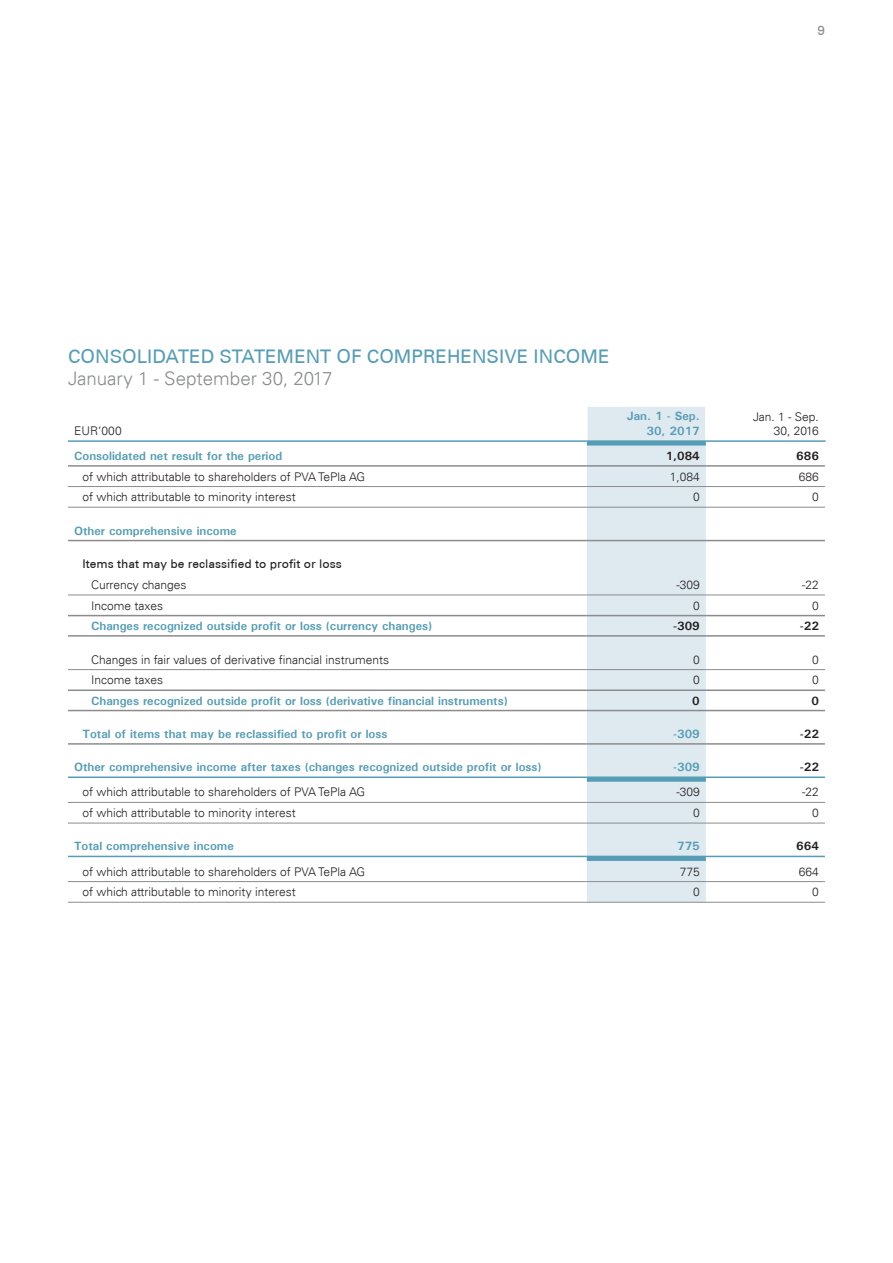
<style>
.page{position:relative;width:893px;height:1263px;background:#fff}
.page>*{position:absolute;margin:0;border:0;box-sizing:border-box;transform-origin:0 0}
.t1{font:500 18.75px "Univers CE";color:#559db6}
.t2{font:300 18.75px "Univers LT";color:#8a8c8e}
.t3{font:500 13.5px "Univers CE";color:#8a8c8e}
.t4{font:300 12px/14.4px "Univers LT";color:#231f20;text-align:right}
.t5{font:700 12px/14.4px "Univers ATT";color:#559db6;text-align:right}
.t6{font:500 12px "Univers CE";color:#231f20}
.t7{font:700 12px "Univers ATT";color:#231f20}
</style>
<div class="page">
<div style="left:587px;top:407px;width:119px;height:495px;background:#dfeaf0"></div>
<div style="left:587px;top:442px;width:119px;height:419px;background:#dfeaf0"></div>
<hr style="left:586px;top:407px;width:2px;height:33px;background:#fff">
<hr style="left:705px;top:407px;width:2px;height:33px;background:#fff">
<hr style="left:68px;top:465px;width:519px;height:2px;background:#8a8c8e">
<hr style="left:587px;top:465px;width:119px;height:2px;background:#8a8c8e">
<hr style="left:706px;top:465px;width:119px;height:2px;background:#8a8c8e">
<hr style="left:68px;top:486px;width:519px;height:1px;background:#8a8c8e">
<hr style="left:587px;top:486px;width:119px;height:1px;background:#8a8c8e">
<hr style="left:706px;top:486px;width:119px;height:1px;background:#8a8c8e">
<hr style="left:68px;top:507px;width:519px;height:1px;background:#8a8c8e">
<hr style="left:587px;top:507px;width:119px;height:1px;background:#8a8c8e">
<hr style="left:706px;top:507px;width:119px;height:1px;background:#8a8c8e">
<hr style="left:68px;top:540px;width:519px;height:1px;background:#8a8c8e">
<hr style="left:587px;top:540px;width:119px;height:1px;background:#8a8c8e">
<hr style="left:706px;top:540px;width:119px;height:1px;background:#8a8c8e">
<hr style="left:68px;top:615px;width:519px;height:1px;background:#8a8c8e">
<hr style="left:587px;top:615px;width:119px;height:1px;background:#8a8c8e">
<hr style="left:706px;top:615px;width:119px;height:1px;background:#8a8c8e">
<hr style="left:68px;top:635px;width:519px;height:2px;background:#8a8c8e">
<hr style="left:587px;top:635px;width:119px;height:2px;background:#8a8c8e">
<hr style="left:706px;top:635px;width:119px;height:2px;background:#8a8c8e">
<hr style="left:68px;top:710px;width:519px;height:1px;background:#8a8c8e">
<hr style="left:587px;top:710px;width:119px;height:1px;background:#8a8c8e">
<hr style="left:706px;top:710px;width:119px;height:1px;background:#8a8c8e">
<hr style="left:68px;top:594px;width:519px;height:1px;background:#8a8c8e">
<hr style="left:587px;top:594px;width:119px;height:1px;background:#8a8c8e">
<hr style="left:706px;top:594px;width:119px;height:1px;background:#8a8c8e">
<hr style="left:68px;top:669px;width:519px;height:1px;background:#8a8c8e">
<hr style="left:587px;top:669px;width:119px;height:1px;background:#8a8c8e">
<hr style="left:706px;top:669px;width:119px;height:1px;background:#8a8c8e">
<hr style="left:68px;top:689px;width:519px;height:2px;background:#8a8c8e">
<hr style="left:587px;top:689px;width:119px;height:2px;background:#8a8c8e">
<hr style="left:706px;top:689px;width:119px;height:2px;background:#8a8c8e">
<hr style="left:68px;top:802px;width:519px;height:1px;background:#8a8c8e">
<hr style="left:587px;top:802px;width:119px;height:1px;background:#8a8c8e">
<hr style="left:706px;top:802px;width:119px;height:1px;background:#8a8c8e">
<hr style="left:68px;top:823px;width:519px;height:1px;background:#8a8c8e">
<hr style="left:587px;top:823px;width:119px;height:1px;background:#8a8c8e">
<hr style="left:706px;top:823px;width:119px;height:1px;background:#8a8c8e">
<hr style="left:68px;top:881px;width:519px;height:1px;background:#8a8c8e">
<hr style="left:587px;top:881px;width:119px;height:1px;background:#8a8c8e">
<hr style="left:706px;top:881px;width:119px;height:1px;background:#8a8c8e">
<hr style="left:68px;top:902px;width:519px;height:1px;background:#8a8c8e">
<hr style="left:587px;top:902px;width:119px;height:1px;background:#8a8c8e">
<hr style="left:706px;top:902px;width:119px;height:1px;background:#8a8c8e">
<hr style="left:68px;top:440px;width:519px;height:2px;background:#559db6">
<hr style="left:68px;top:776px;width:519px;height:2px;background:#559db6">
<hr style="left:587px;top:776px;width:119px;height:2px;background:#559db6">
<hr style="left:706px;top:776px;width:119px;height:2px;background:#559db6">
<hr style="left:68px;top:856px;width:519px;height:1px;background:#559db6">
<hr style="left:587px;top:856px;width:119px;height:1px;background:#559db6">
<hr style="left:706px;top:856px;width:119px;height:1px;background:#559db6">
<hr style="left:68px;top:743px;width:519px;height:2px;background:#8a8c8e">
<hr style="left:587px;top:743px;width:119px;height:2px;background:#8a8c8e">
<hr style="left:706px;top:743px;width:119px;height:2px;background:#8a8c8e">
<hr style="left:587px;top:440px;width:119px;height:2px;background:#559db6">
<hr style="left:706px;top:440px;width:120px;height:2px;background:#559db6">
<p class="t3" style="left:817px;top:23px;width:9px">9</p>
<h1 class="t1" style="left:68px;top:345px;width:14px">CONSOLIDATED</h1>
<h1 class="t1" style="left:219px;top:345px;width:14px">STATEMENT</h1>
<h1 class="t1" style="left:337px;top:345px;width:45px">OF COMPRE</h1>
<h1 class="t1" style="left:447px;top:345px;width:25px">HENSI</h1>
<h1 class="t1" style="left:504px;top:345px;width:43px">VE INCOME</h1>
<h1 class="t2" style="left:68px;top:367px;width:266px">January 1 - September 30, 2017</h1>
<p class="t4" style="left:74px;top:424px;width:49px">EUR‘000</p>
<p class="t5" style="left:627px;top:409px;width:74px">Jan. 1 - Sep.<br>30, 2017</p>
<p class="t4" style="left:753px;top:409px;width:67px">Jan. 1 - Sep.<br>30, 2016</p>
<p class="t5" style="left:74px;top:448px;width:210px">Consolidated net result for the period</p>
<p class="t7" style="left:666px;top:448px;width:36px">1,084</p>
<p class="t7" style="left:796px;top:448px;width:24px">686</p>
<p class="t4" style="left:83px;top:469px;width:284px">of which attributable to shareholders of PVA TePla AG</p>
<p class="t4" style="left:670px;top:469px;width:32px">1,084</p>
<p class="t4" style="left:799px;top:469px;width:22px">686</p>
<p class="t4" style="left:83px;top:490px;width:215px">of which attributable to minority interest</p>
<p class="t4" style="left:693px;top:490px;width:8px">0</p>
<p class="t4" style="left:812px;top:490px;width:8px">0</p>
<p class="t5" style="left:74px;top:523px;width:164px">Other comprehensive income</p>
<p class="t6" style="left:83px;top:557px;width:261px">Items that may be reclassified to profit or loss</p>
<p class="t4" style="left:91px;top:577px;width:97px">Currency changes</p>
<p class="t4" style="left:676px;top:577px;width:25px">-309</p>
<p class="t4" style="left:802px;top:577px;width:18px">-22</p>
<p class="t4" style="left:91px;top:598px;width:74px">Income taxes</p>
<p class="t4" style="left:693px;top:598px;width:8px">0</p>
<p class="t4" style="left:812px;top:598px;width:8px">0</p>
<p class="t5" style="left:91px;top:618px;width:343px">Changes recognized outside profit or loss (currency changes)</p>
<p class="t7" style="left:673px;top:618px;width:28px">-309</p>
<p class="t7" style="left:800px;top:618px;width:21px">-22</p>
<p class="t4" style="left:91px;top:652px;width:300px">Changes in fair values of derivative financial instruments</p>
<p class="t4" style="left:693px;top:652px;width:8px">0</p>
<p class="t4" style="left:812px;top:652px;width:8px">0</p>
<p class="t4" style="left:91px;top:673px;width:74px">Income taxes</p>
<p class="t4" style="left:693px;top:673px;width:8px">0</p>
<p class="t4" style="left:812px;top:673px;width:8px">0</p>
<p class="t5" style="left:91px;top:693px;width:418px">Changes recognized outside profit or loss (derivative financial instruments)</p>
<p class="t7" style="left:692px;top:693px;width:9px">0</p>
<p class="t7" style="left:811px;top:693px;width:9px">0</p>
<p class="t5" style="left:83px;top:726px;width:306px">Total of items that may be reclassified to profit or loss</p>
<p class="t5" style="left:673px;top:726px;width:28px">-309</p>
<p class="t7" style="left:800px;top:726px;width:21px">-22</p>
<p class="t5" style="left:74px;top:760px;width:469px">Other comprehensive income after taxes (changes recognized outside profit or loss)</p>
<p class="t5" style="left:673px;top:760px;width:28px">-309</p>
<p class="t7" style="left:800px;top:760px;width:21px">-22</p>
<p class="t4" style="left:83px;top:785px;width:284px">of which attributable to shareholders of PVA TePla AG</p>
<p class="t4" style="left:676px;top:785px;width:25px">-309</p>
<p class="t4" style="left:802px;top:785px;width:18px">-22</p>
<p class="t4" style="left:83px;top:806px;width:215px">of which attributable to minority interest</p>
<p class="t4" style="left:693px;top:806px;width:8px">0</p>
<p class="t4" style="left:812px;top:806px;width:8px">0</p>
<p class="t5" style="left:74px;top:839px;width:161px">Total comprehensive income</p>
<p class="t5" style="left:677px;top:839px;width:24px">775</p>
<p class="t7" style="left:796px;top:839px;width:24px">664</p>
<p class="t4" style="left:82px;top:864px;width:284px">of which attributable to shareholders of PVA TePla AG</p>
<p class="t4" style="left:680px;top:864px;width:22px">775</p>
<p class="t4" style="left:799px;top:864px;width:22px">664</p>
<p class="t4" style="left:82px;top:885px;width:215px">of which attributable to minority interest</p>
<p class="t4" style="left:693px;top:885px;width:8px">0</p>
<p class="t4" style="left:812px;top:885px;width:8px">0</p>
</div>
